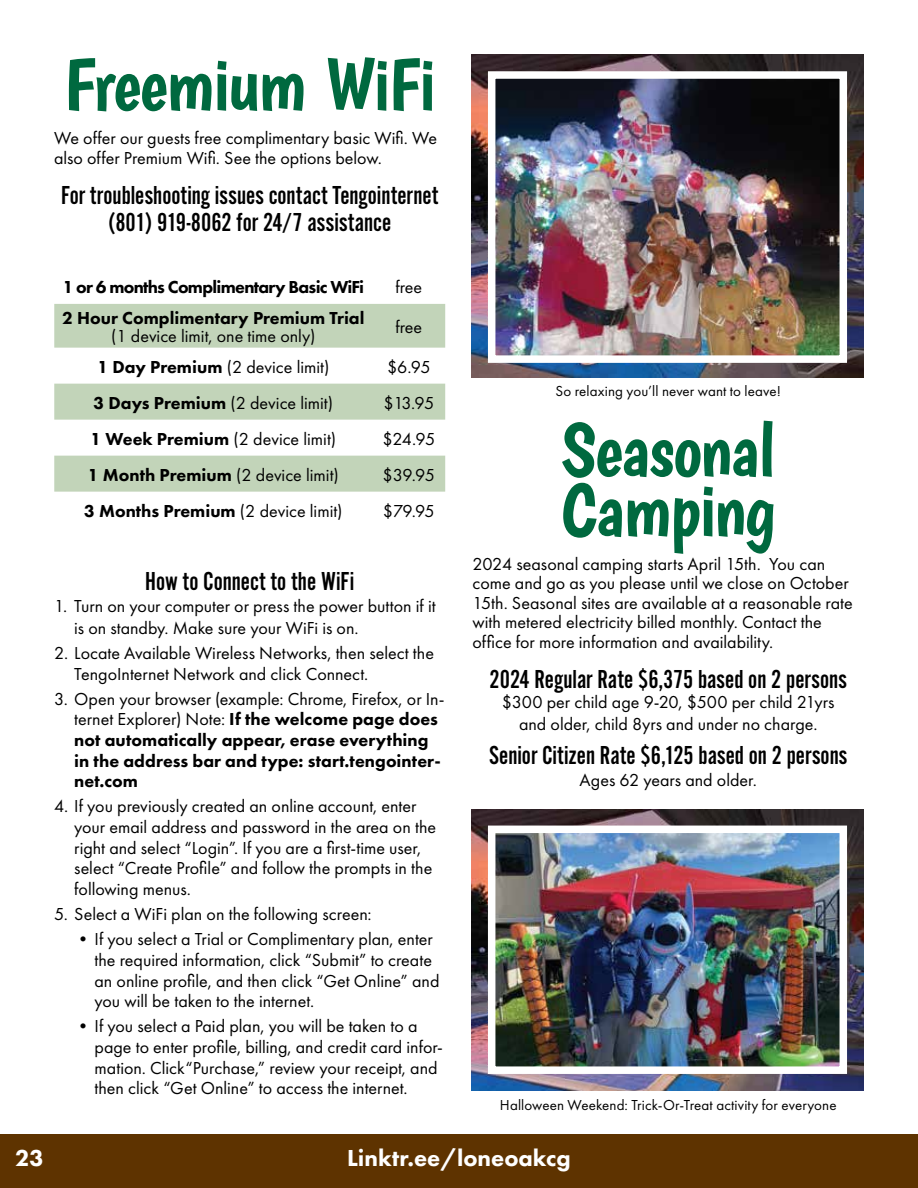
<style>
.page{position:relative;width:918px;height:1188px;background:#fff}
.page>*{position:absolute;margin:0;border:0;box-sizing:border-box;transform-origin:0 0}
.t1{font:75px/60px "Boogaloo";letter-spacing:-.025em;color:#00693f}
.t2{font:27px/27px "Alternate Got No 2 D";color:#000;text-align:center}
.t3{font:800 24px "Futura PT";color:#fff}
.t4{font:18px/20.7px "Futura PT";color:#000}
.t5{font:800 18px/20.7px "Futura PT";color:#000}
.t6{font:800 18px "Futura PT";letter-spacing:-.04em;color:#000}
.t7{font:15px "Futura PT";letter-spacing:.01em;color:#000}
.s1{font-weight:800}
.s2{font-weight:400}
</style>
<div class="page">
<div style="left:0;top:1134px;width:918px;height:54px;background:#5e3300"></div>
<img style="left:472px;top:54px;width:391px;height:324px">
<img style="left:497px;top:80px;width:341px;height:274px">
<div style="left:488px;top:71px;width:359px;height:292px;border:8px solid #fff"></div>
<img style="left:472px;top:809px;width:391px;height:281px">
<img style="left:497px;top:835px;width:341px;height:230px">
<div style="left:488px;top:826px;width:359px;height:248px;border:8px solid #fff"></div>
<svg style="left:54px;top:304px;width:391px;height:188px;fill:#c2d4b9"></svg>
<h1 class="t1" style="left:64px;top:54px;width:374px">Freemium WiFi</h1>
<p class="t4" style="left:54px;top:128px;width:385px;line-height:19.5px">We offer our guests free complimentary basic Wifi. We also offer Premium Wifi. See the options below.</p>
<h2 class="t2" style="left:61px;top:183px;width:379px">For troubleshooting issues contact Tengointernet (801) 919-8062 for 24/7 assistance</h2>
<p class="t6" style="left:63px;top:276px;width:303px">1 or 6 months Complimentary Basic WiFi</p>
<p class="t4" style="left:396px;top:276px;width:28px">free</p>
<p class="t5" style="left:62px;top:307px;width:304px">2 Hour Complimentary Premium Trial</p>
<p class="t4" style="left:111px;top:325px;width:206px">(1 device limit, one time only)</p>
<p class="t4" style="left:396px;top:316px;width:28px">free</p>
<p class="t4" style="left:97px;top:356px;width:234px"><span class="s1">1 Day Premium</span> (2 device limit)</p>
<p class="t4" style="left:387px;top:356px;width:45px">$6.95</p>
<p class="t4" style="left:94px;top:392px;width:241px"><span class="s1">3 Days Premium</span> (2 device limit)</p>
<p class="t4" style="left:383px;top:392px;width:52px">$13.95</p>
<p class="t4" style="left:91px;top:428px;width:247px"><span class="s1">1 Week Premium</span> (2 device limit)</p>
<p class="t4" style="left:382px;top:428px;width:54px">$24.95</p>
<p class="t4" style="left:88px;top:464px;width:252px"><span class="s1">1 Month Premium</span> (2 device limit)</p>
<p class="t4" style="left:383px;top:464px;width:54px">$39.95</p>
<p class="t5" style="left:84px;top:500px;width:260px">3 Months Premium <span class="s2">(2 device limit)</span></p>
<p class="t4" style="left:383px;top:500px;width:54px">$79.95</p>
<h2 class="t2" style="left:145px;top:568px;width:210px">How to Connect to the WiFi</h2>
<p class="t4" style="left:74px;top:595px;width:363px;line-height:22px;text-indent:-20px">1. Turn on your computer or press the power button if it is on standby. Make sure your WiFi is on.</p>
<p class="t4" style="left:74px;top:643px;width:361px;text-indent:-20px">2. Locate Available Wireless Networks, then select the<br>TengoInternet Network and click Connect.</p>
<p class="t5" style="left:74px;top:688px;width:372px;text-indent:-20px"><span class="s2">3. Open your browser (example: Chrome, Firefox, or In&shy;ternet Explorer) Note:</span> If the welcome page does not automatically appear, erase everything in the address bar and type: start.tengointer&shy;net.com</p>
<p class="t4" style="left:74px;top:796px;width:363px;text-indent:-20px">4. If you previously created an online account, enter your email address and password in the area on the right and select “Login”. If you are a first-time user, select “Create Profile” and follow the prompts in the following menus.</p>
<p class="t4" style="left:54px;top:904px;width:319px">5. Select a WiFi plan on the following screen:</p>
<p class="t4" style="left:94px;top:929px;width:346px;text-indent:-20px">•If you select a Trial or Complimentary plan, enter the required information, click “Submit” to create an online profile, and then click “Get Online” and you will be taken to the internet.</p>
<p class="t4" style="left:94px;top:1016px;width:350px;text-indent:-20px">•If you select a Paid plan, you will be taken to a page to enter profile, billing, and credit card infor&shy;mation. Click“Purchase,” review your receipt, and then click “Get Online” to access the internet.</p>
<p class="t7" style="left:555px;top:382px;width:227px">So relaxing you’ll never want to leave!</p>
<h1 class="t1" style="left:561px;top:419px;width:216px">Seasonal<br>Camping</h1>
<p class="t4" style="left:472px;top:554px;width:382px;line-height:19.5px">2024 seasonal camping starts April 15th. You can come and go as you please until we close on October 15th. Seasonal sites are available at a reasonable rate with metered electricity billed monthly. Contact the office for more information and availability.</p>
<h2 class="t2" style="left:490px;top:667px;width:359px">2024 Regular Rate $6,375 based on 2 persons</h2>
<p class="t4" style="left:502px;top:691px;width:334px;line-height:21.6px;text-align:center">$300 per child age 9-20, $500 per child 21yrs and older, child 8yrs and under no charge.</p>
<h2 class="t2" style="left:489px;top:742px;width:360px">Senior Citizen Rate $6,125 based on 2 persons</h2>
<p class="t4" style="left:580px;top:769px;width:179px">Ages 62 years and older.</p>
<p class="t7" style="left:500px;top:1096px;width:338px">Halloween Weekend: Trick-Or-Treat activity for everyone</p>
<h3 class="t3" style="left:15px;top:1143px;width:30px">23</h3>
<h3 class="t3" style="left:347px;top:1143px;width:225px">Linktr.ee/loneoakcg</h3>
</div>
